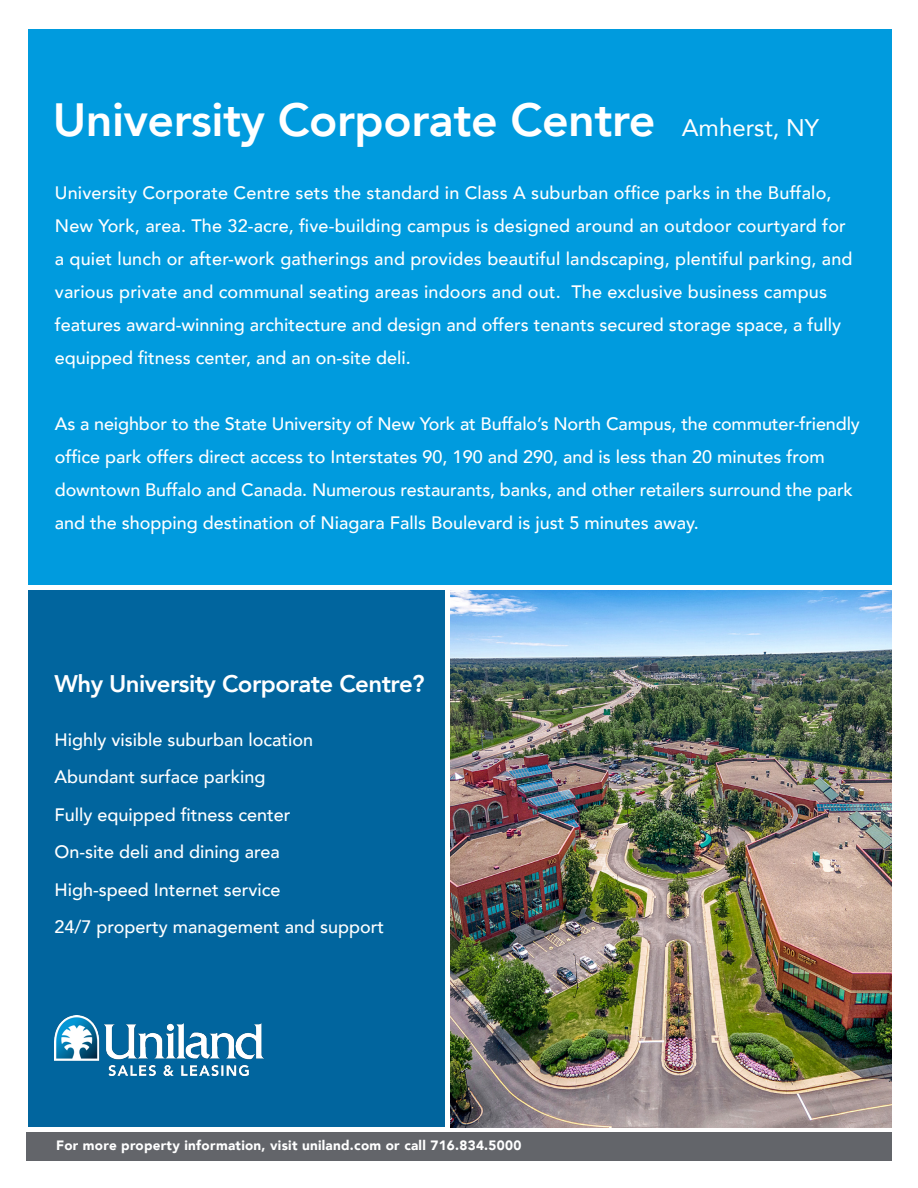
<style>
.page{position:relative;width:918px;height:1188px;background:#fff}
.page>*{position:absolute;margin:0;border:0;box-sizing:border-box;transform-origin:0 0}
.t1{font:800 46.5px "Avenir";letter-spacing:-.01em;color:#fff}
.t2{font:800 24px "Avenir";letter-spacing:-.02em;color:#fff}
.t3{font:500 18px/33px "Avenir";color:#fff}
.t4{font:900 13.5px "Avenir";letter-spacing:.02em;color:#fff}
.s1{font-weight:400;font-size:24px}
</style>
<div class="page">
<div style="left:28px;top:29px;width:864px;height:555px;background:#009bde"></div>
<div style="left:26px;top:1132px;width:866px;height:29px;background:#63656a"></div>
<div style="left:28px;top:590px;width:416px;height:537px;background:#01659e"></div>
<img style="left:451px;top:590px;width:441px;height:537px">
<img style="left:54px;top:1016px;width:210px;height:60px">
<p class="t1" style="left:53px;top:84px;width:768px">University Corporate Centre <span class="s1">Amherst, NY</span></p>
<p class="t3" style="left:55px;top:175px;width:799px">University Corporate Centre sets the standard in Class A suburban office parks in the Buffalo, New York, area. The 32-acre, five-building campus is designed around an outdoor courtyard for a quiet lunch or after-work gatherings and provides beautiful landscaping, plentiful parking, and various private and communal seating areas indoors and out. The exclusive business campus features award-winning architecture and design and offers tenants secured storage space, a fully equipped fitness center, and an on-site deli.</p>
<p class="t3" style="left:55px;top:406px;width:807px">As a neighbor to the State University of New York at Buffalo’s North Campus, the commuter-friendly office park offers direct access to Interstates 90, 190 and 290, and is less than 20 minutes from downtown Buffalo and Canada. Numerous restaurants, banks, and other retailers surround the park and the shopping destination of Niagara Falls Boulevard is just 5 minutes away.</p>
<p class="t2" style="left:54px;top:665px;width:372px">Why University Corporate Centre?</p>
<p class="t3" style="left:54px;top:722px;width:260px">Highly visible suburban location</p>
<p class="t3" style="left:54px;top:760px;width:213px">Abundant surface parking</p>
<p class="t3" style="left:54px;top:797px;width:238px">Fully equipped fitness center</p>
<p class="t3" style="left:54px;top:835px;width:227px">On-site deli and dining area</p>
<p class="t3" style="left:54px;top:872px;width:228px">High-speed Internet service</p>
<p class="t3" style="left:54px;top:910px;width:331px">24/7 property management and support</p>
<p class="t4" style="left:56px;top:1134px;width:467px">For more property information, visit uniland.com or call 716.834.5000</p>
</div>
